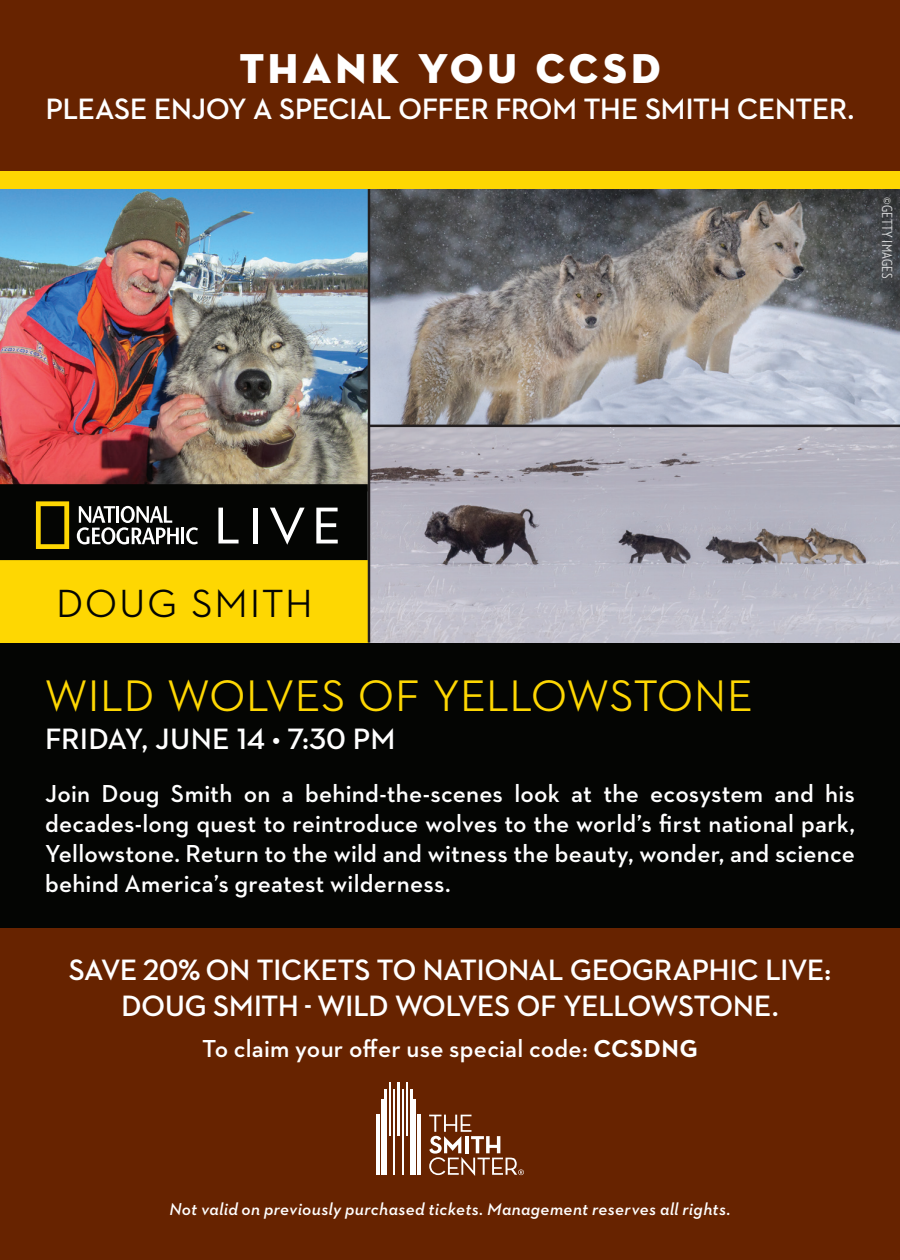
<style>
.page{position:relative;width:900px;height:1260px;background:#fff}
.page>*{position:absolute;margin:0;border:0;box-sizing:border-box;transform-origin:0 0}
.t1{font:500 45px "Neutraface 2 Display";letter-spacing:.02em;color:#fed702}
.t2{font:42.5px "Neutra Disp Titling";letter-spacing:.095em;color:#fff}
.t3{font:500 40px "Neutraface 2 Display";letter-spacing:.065em;color:#040503}
.t4{font:700 30px/36px "Neutraface 2 Display";letter-spacing:-.005em;color:#fff;text-align:center}
.t5{font:600 30px "Neutraface 2 Text";letter-spacing:.005em;color:#fff}
.t6{font:600 25px/30px "Neutraface 2 Text";letter-spacing:.01em;color:#fff;text-align:justify}
.t7{font:italic 600 17.5px "Neutraface 2 Text";letter-spacing:.02em;color:#fff}
.t8{font:500 15px "Neutraface 2 Condensed";letter-spacing:.02em;color:#fff}
.s1{font-weight:700}
</style>
<div class="page">
<div style="left:0;top:643px;width:900px;height:286px;background:#040503"></div>
<img style="left:0;top:188px;width:368px;height:296px">
<div style="left:0;top:560px;width:369px;height:83px;background:#fed702"></div>
<img style="left:370px;top:188px;width:530px;height:455px">
<hr style="left:368px;top:188px;width:2px;height:455px;background:#231f20">
<hr style="left:369px;top:425px;width:531px;height:2px;background:#231f20">
<div style="left:0;top:0;width:900px;height:183px;background:#672300"></div>
<svg style="left:0;top:484px;width:368px;height:76px;background:#22221b"></svg>
<div style="left:0;top:171px;width:900px;height:17px;background:#fed702"></div>
<div style="left:0;top:929px;width:900px;height:331px;background:#672300"></div>
<hr style="left:376px;top:1115px;width:3px;height:60px;background:#fff">
<div style="left:381px;top:1099px;width:5px;height:76px;background:#fff"></div>
<hr style="left:389px;top:1082px;width:2px;height:54px;background:#fff">
<hr style="left:393px;top:1089px;width:2px;height:86px;background:#fff">
<hr style="left:417px;top:1115px;width:4px;height:60px;background:#fff">
<div style="left:411px;top:1099px;width:5px;height:76px;background:#fff"></div>
<hr style="left:410px;top:1089px;width:2px;height:86px;background:#fff">
<hr style="left:406px;top:1082px;width:1px;height:54px;background:#fff">
<hr style="left:402px;top:1089px;width:2px;height:86px;background:#fff">
<hr style="left:397px;top:1082px;width:3px;height:54px;background:#fff">
<svg style="left:429px;top:1115px;width:95px;height:61px"></svg>
<hr style="left:384px;top:1089px;width:3px;height:86px;background:#fff">
<h2 class="t2" style="left:239px;top:42px;width:423px">THANK YOU CCSD</h2>
<p class="t4" style="left:46px;top:92px;width:810px">PLEASE ENJOY A SPECIAL OFFER FROM THE SMITH CENTER.</p>
<p class="t8" style="left:895px;top:197px;width:83px;rotate:90deg">©GETTY IMAGES</p>
<h3 class="t3" style="left:56px;top:581px;width:258px">DOUG SMITH</h3>
<h1 class="t1" style="left:45px;top:671px;width:709px">WILD WOLVES OF YELLOWSTONE</h1>
<p class="t5" style="left:45px;top:720px;width:352px">FRIDAY, JUNE 14 • 7:30 PM</p>
<p class="t6" style="left:45px;top:778px;width:812px">Join Doug Smith on a behind-the-scenes look at the ecosystem and his decades-long quest to reintroduce wolves to the world’s first national park, Yellowstone. Return to the wild and witness the beauty, wonder, and science behind America’s greatest wilderness.</p>
<p class="t4" style="left:69px;top:952px;width:764px">SAVE 20% ON TICKETS TO NATIONAL GEOGRAPHIC LIVE:<br>DOUG SMITH - WILD WOLVES OF YELLOWSTONE.</p>
<p class="t6" style="left:202px;top:1033px;width:497px">To claim your offer use special code: <span class="s1">CCSDNG</span></p>
<p class="t7" style="left:169px;top:1198px;width:563px">Not valid on previously purchased tickets. Management reserves all rights.</p>
</div>
